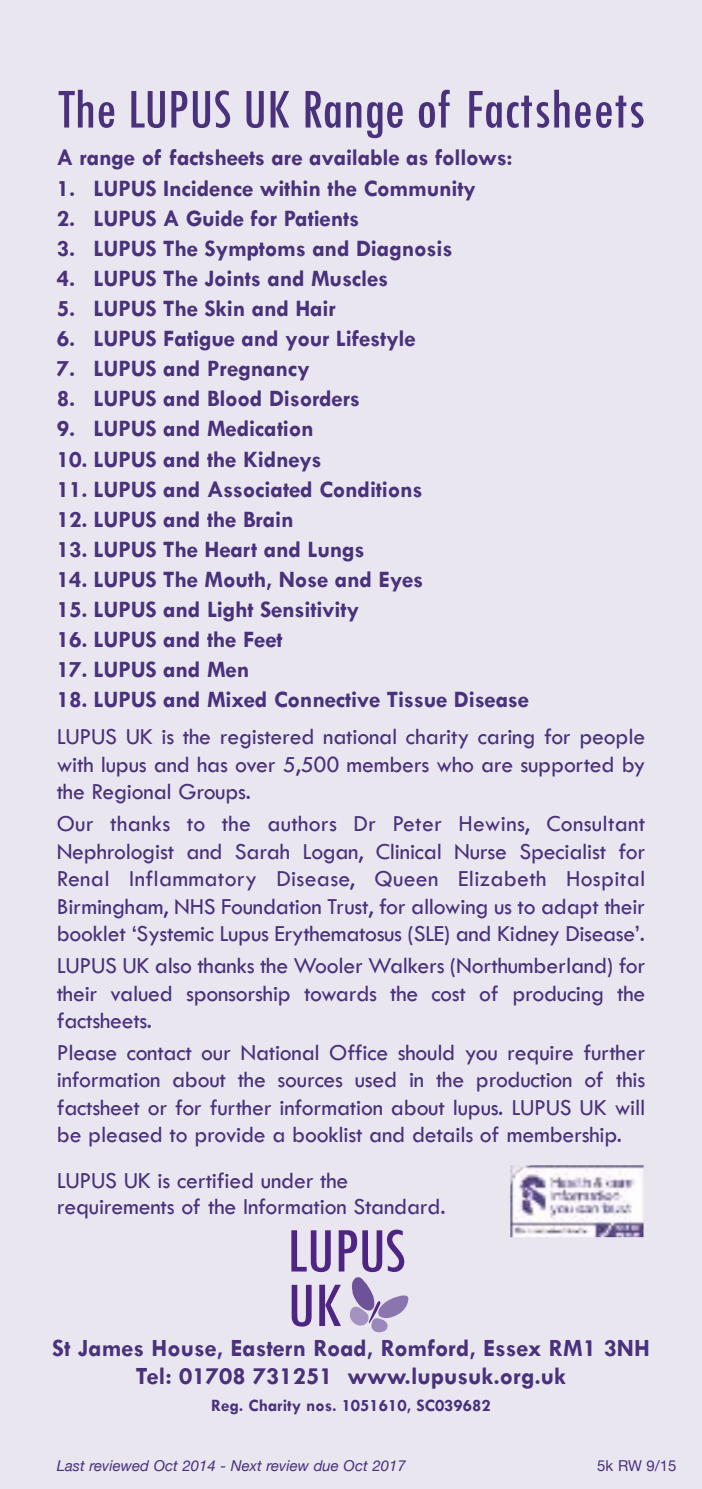
<style>
.page{position:relative;width:702px;height:1489px;background:#fff}
.page>*{position:absolute;margin:0;border:0;box-sizing:border-box;transform-origin:0 0}
.t1{font:condensed 58.75px "Tw Cen";letter-spacing:-.005em;color:#49317c}
.t2{font:700 25px/27.5px "Tw Cen";color:#49317c;text-align:center}
.t3{font:23.75px/27.5px "Tw Cen";letter-spacing:-.01em;color:#49317c;text-align:justify}
.t4{font:700 23.75px "Tw Cen";letter-spacing:-.01em;color:#49317c}
.t5{font:700 17.5px "Tw Cen";color:#49317c}
.t6{font:italic 15px "Helvetica Neue";color:#49317c}
.t7{font:15px "Helvetica Neue";color:#49317c}
</style>
<div class="page">
<div style="left:0;top:0;width:702px;height:1488px;background:#e9e6ef"></div>
<svg style="left:291px;top:1229px;width:117px;height:103px"></svg>
<img style="left:510px;top:1165px;width:1px;height:71px">
<img style="left:511px;top:1165px;width:132px;height:71px">
<h1 class="t1" style="left:57px;top:79px;width:590px">The LUPUS UK Range of Factsheets</h1>
<p class="t4" style="left:57px;top:145px;width:457px">A range of factsheets are available as follows:</p>
<p class="t4" style="left:57px;top:175px;width:420px">1. LUPUS Incidence within the Community</p>
<p class="t4" style="left:57px;top:205px;width:304px">2. LUPUS A Guide for Patients</p>
<p class="t4" style="left:57px;top:235px;width:397px">3. LUPUS The Symptoms and Diagnosis</p>
<p class="t4" style="left:57px;top:265px;width:333px">4. LUPUS The Joints and Muscles</p>
<p class="t4" style="left:57px;top:296px;width:281px">5. LUPUS The Skin and Hair</p>
<p class="t4" style="left:57px;top:326px;width:360px">6. LUPUS Fatigue and your Lifestyle</p>
<p class="t4" style="left:57px;top:356px;width:255px">7. LUPUS and Pregnancy</p>
<p class="t4" style="left:57px;top:386px;width:305px">8. LUPUS and Blood Disorders</p>
<p class="t4" style="left:57px;top:416px;width:258px">9. LUPUS and Medication</p>
<p class="t4" style="left:57px;top:446px;width:266px">10. LUPUS and the Kidneys</p>
<p class="t4" style="left:57px;top:476px;width:367px">11. LUPUS and Associated Conditions</p>
<p class="t4" style="left:57px;top:506px;width:238px">12. LUPUS and the Brain</p>
<p class="t4" style="left:57px;top:536px;width:309px">13. LUPUS The Heart and Lungs</p>
<p class="t4" style="left:57px;top:566px;width:368px">14. LUPUS The Mouth, Nose and Eyes</p>
<p class="t4" style="left:57px;top:596px;width:304px">15. LUPUS and Light Sensitivity</p>
<p class="t4" style="left:57px;top:627px;width:227px">16. LUPUS and the Feet</p>
<p class="t4" style="left:57px;top:657px;width:194px">17. LUPUS and Men</p>
<p class="t4" style="left:57px;top:687px;width:474px">18. LUPUS and Mixed Connective Tissue Disease</p>
<p class="t3" style="left:57px;top:723px;width:590px">LUPUS UK is the registered national charity caring for people with lupus and has over 5,500 members who are supported by the Regional Groups.</p>
<p class="t3" style="left:57px;top:810px;width:590px">Our thanks to the authors Dr Peter Hewins, Consultant Nephrologist and Sarah Logan, Clinical Nurse Specialist for Renal Inflammatory Disease, Queen Elizabeth Hospital Birmingham, NHS Foundation Trust, for allowing us to adapt their booklet ‘Systemic Lupus Erythematosus (SLE) and Kidney Disease’.</p>
<p class="t3" style="left:57px;top:951px;width:590px">LUPUS UK also thanks the Wooler Walkers (Northumberland) for their valued sponsorship towards the cost of producing the factsheets.</p>
<p class="t3" style="left:57px;top:1038px;width:590px">Please contact our National Office should you require further information about the sources used in the production of this factsheet or for further information about lupus. LUPUS UK will be pleased to provide a booklist and details of membership.</p>
<p class="t3" style="left:57px;top:1168px;width:390px;line-height:25.2px">LUPUS UK is certified under the requirements of the Information Standard.</p>
<p class="t2" style="left:52px;top:1334px;width:599px">St James House, Eastern Road, Romford, Essex RM1 3NH<br>Tel: 01708 731251 www.lupusuk.org.uk</p>
<p class="t5" style="left:211px;top:1395px;width:281px">Reg. Charity nos. 1051610, SC039682</p>
<p class="t6" style="left:57px;top:1456px;width:350px">Last reviewed Oct 2014 - Next review due Oct 2017</p>
<p class="t7" style="left:597px;top:1456px;width:81px">5k RW 9/15</p>
</div>
